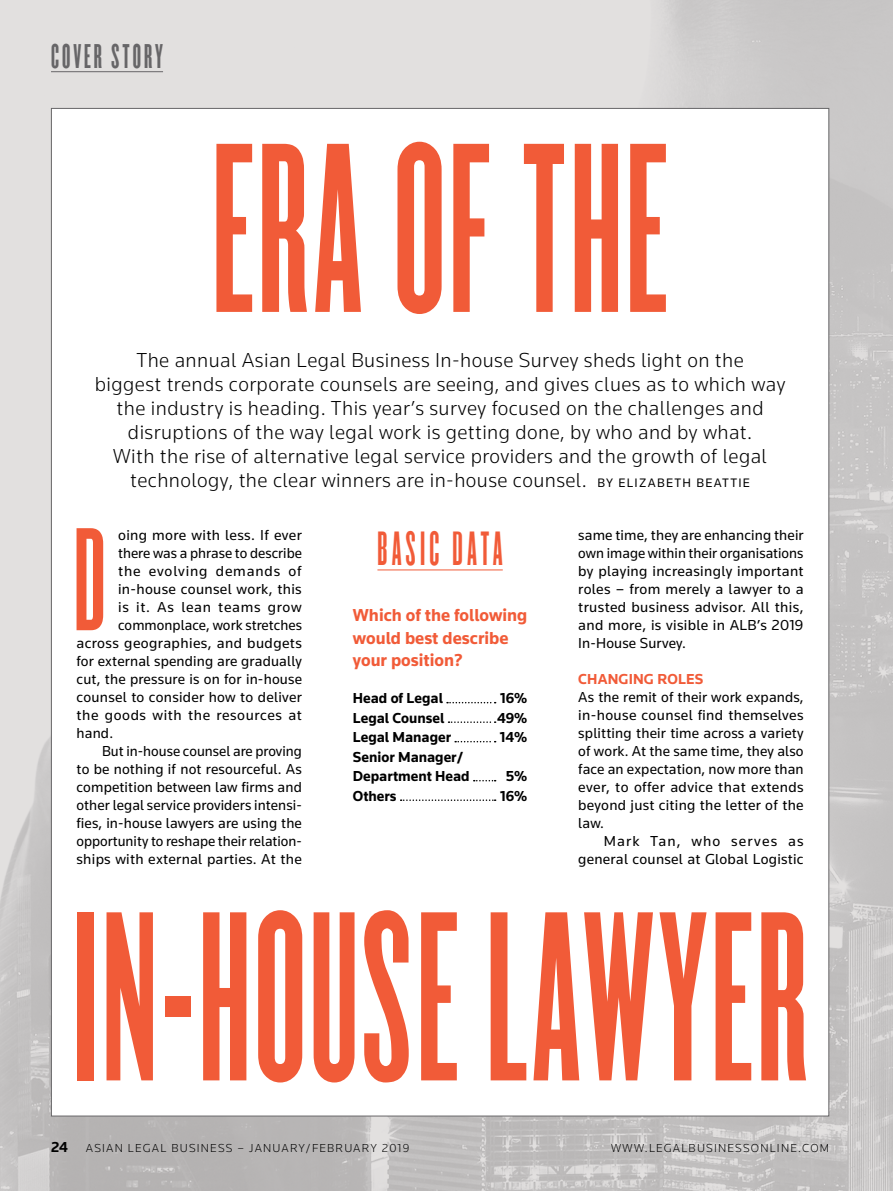
<style>
.page{position:relative;width:893px;height:1191px;background:#fff}
.page>*{position:absolute;margin:0;border:0;box-sizing:border-box;transform-origin:0 0}
.t1{font:210px "Champion HTF Flyweight";letter-spacing:.02em;color:#f15b38}
.t2{font:127.5px "Champion HTF Flyweight";color:#f15b38}
.t3{font:42px "Champion HTF Flyweight";letter-spacing:.1em;color:#f15b38}
.t4{font:30px "Champion HTF Bantamweight";letter-spacing:.1em;color:#676668}
.t5{font:300 21px/24px "Knowledge";letter-spacing:.02em;color:#000;text-align:center}
.t6{font:700 18px/22.5px "Knowledge";color:#f15b38}
.t7{font:15px/18px "Knowledge";letter-spacing:.015em;color:#000;text-align:justify}
.t8{font:700 15px/19.5px "Knowledge";color:#000}
.t9{font:15px "Knowledge";letter-spacing:.035em;color:#000}
.t10{font:15px "Knowledge";letter-spacing:.055em;color:#000}
.t11{font:15px "Knowledge";letter-spacing:.045em;color:#000}
.t12{font:700 15px "Knowledge";letter-spacing:.01em;color:#f15b38}
.t13{font:300 12px "Knowledge";letter-spacing:.1em;color:#000}
.s1{font-weight:400;font-size:12.75px}
.s2{font-weight:700;font-size:15px}
</style>
<div class="page">
<img style="left:0;top:0;width:893px;height:1191px">
<div style="left:51px;top:108px;width:778px;height:1008px;background:#fff;border:1px solid #676668"></div>
<svg style="left:447px;top:702px;width:49px;height:1px"></svg>
<svg style="left:448px;top:721px;width:48px;height:2px"></svg>
<svg style="left:455px;top:741px;width:41px;height:1px"></svg>
<svg style="left:474px;top:780px;width:22px;height:1px"></svg>
<svg style="left:401px;top:799px;width:95px;height:2px"></svg>
<hr style="left:377px;top:569px;width:126px;height:1px;background:#f15b38">
<hr style="left:51px;top:71px;width:112px;height:1px;background:#676668">
<h3 class="t4" style="left:51px;top:38px;width:114px">COVER STORY</h3>
<h1 class="t1" style="left:212px;top:102px;width:457px">ERA OF THE</h1>
<p class="t5" style="left:95px;top:348px;width:692px">The annual Asian Legal Business In-house Survey sheds light on the<br>biggest trends corporate counsels are seeing, and gives clues as to which way the industry is heading. This year’s survey focused on the challenges and disruptions of the way legal work is getting done, by who and by what.<br>With the rise of alternative legal service providers and the growth of legal technology, the clear winners are in-house counsel. <span class="s1">BY ELIZABETH BEATTIE</span></p>
<h2 class="t2" style="left:74px;top:503px;width:33px">D</h2>
<p class="t7" style="left:118px;top:526px;width:185px">oing more with less. If ever</p>
<p class="t7" style="left:118px;top:544px;width:185px">there was a phrase to describe</p>
<p class="t10" style="left:118px;top:562px;width:185px">the evolving demands of</p>
<p class="t7" style="left:118px;top:580px;width:185px">in-house counsel work, this</p>
<p class="t11" style="left:118px;top:598px;width:185px">is it. As lean teams grow</p>
<p class="t7" style="left:118px;top:616px;width:185px">commonplace, work stretches</p>
<p class="t7" style="left:77px;top:634px;width:227px">across geographies, and budgets</p>
<p class="t7" style="left:77px;top:652px;width:227px">for external spending are gradually</p>
<p class="t7" style="left:77px;top:670px;width:227px">cut, the pressure is on for in-house</p>
<p class="t7" style="left:77px;top:688px;width:227px">counsel to consider how to deliver</p>
<p class="t9" style="left:77px;top:706px;width:227px">the goods with the resources at</p>
<p class="t7" style="left:77px;top:724px;width:38px">hand.</p>
<p class="t7" style="left:102px;top:742px;width:201px">But in-house counsel are proving</p>
<p class="t7" style="left:77px;top:760px;width:227px">to be nothing if not resourceful. As</p>
<p class="t7" style="left:77px;top:778px;width:227px">competition between law firms and</p>
<p class="t7" style="left:77px;top:796px;width:227px">other legal service providers intensi-</p>
<p class="t7" style="left:77px;top:814px;width:227px">fies, in-house lawyers are using the</p>
<p class="t7" style="left:77px;top:832px;width:227px">opportunity to reshape their relation-</p>
<p class="t7" style="left:77px;top:850px;width:227px">ships with external parties. At the</p>
<h3 class="t3" style="left:377px;top:523px;width:127px">BASIC DATA</h3>
<p class="t6" style="left:353px;top:603px;width:176px">Which of the following would best describe your position?</p>
<p class="t8" style="left:353px;top:688px;width:118px">Head of Legal<br>Legal Counsel<br>Legal Manager<br>Senior Manager/<br>Department Head<br>Others</p>
<p class="t8" style="left:497px;top:688px;width:32px;text-align:justify">16% 49% 14%</p>
<p class="t8" style="left:500px;top:766px;width:29px;text-align:center">5%<br>16%</p>
<p class="t7" style="left:578px;top:526px;width:227px">same time, they are enhancing their own image within their organisations by playing increasingly important roles – from merely a lawyer to a trusted business advisor. All this, and more, is visible in ALB’s 2019<br>In-House Survey.</p>
<p class="t12" style="left:578px;top:670px;width:127px">CHANGING ROLES</p>
<p class="t7" style="left:578px;top:688px;width:227px">As the remit of their work expands, in-house counsel find themselves splitting their time across a variety of work. At the same time, they also face an expectation, now more than ever, to offer advice that extends beyond just citing the letter of the law.</p>
<p class="t7" style="left:578px;top:832px;width:227px;text-align:right">Mark Tan, who serves as general counsel at Global Logistic</p>
<h1 class="t1" style="left:72px;top:870px;width:737px">IN-HOUSE LAWYER</h1>
<p class="t13" style="left:51px;top:1141px;width:360px"><span class="s2">24</span> ASIAN LEGAL BUSINESS – JANUARY/FEBRUARY 2019</p>
<p class="t13" style="left:611px;top:1141px;width:220px">WWW.LEGALBUSINESSONLINE.COM</p>
</div>
